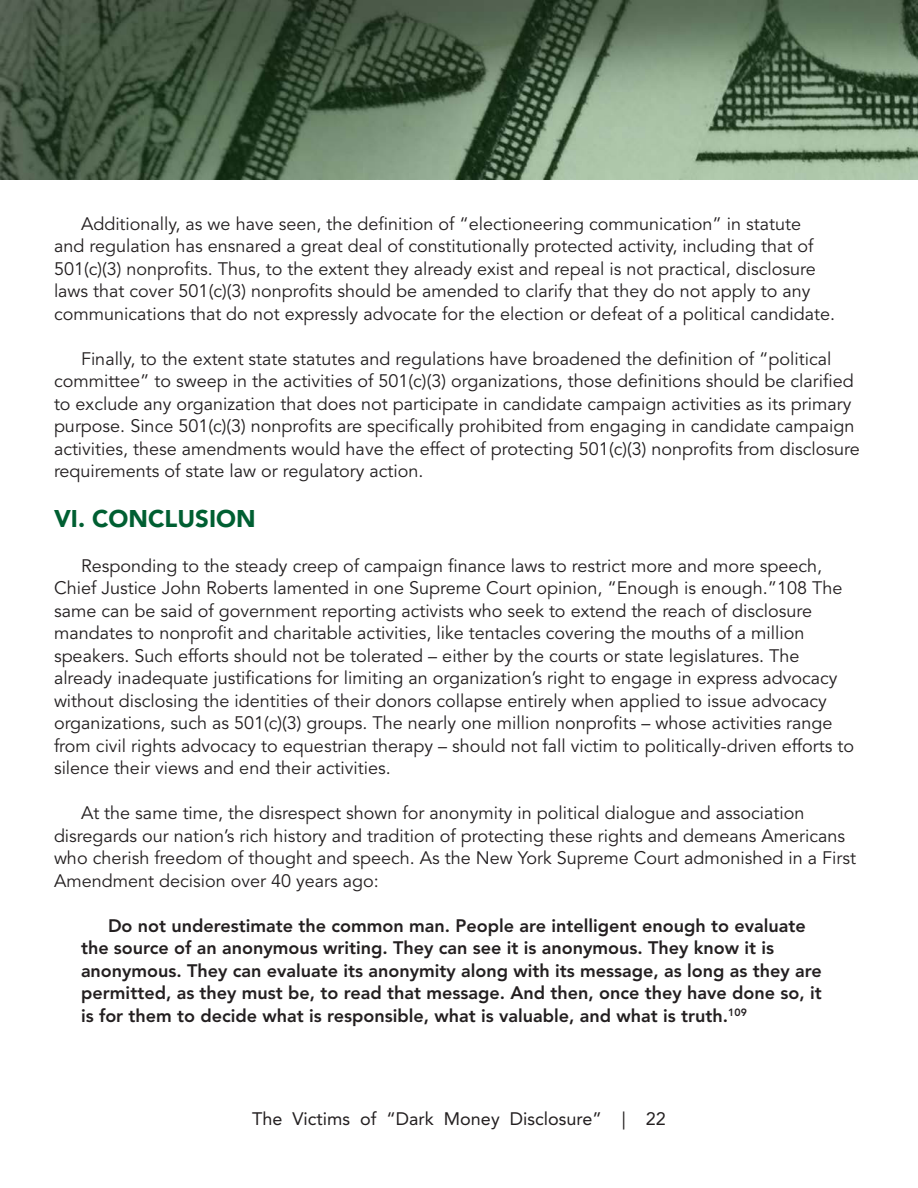
<style>
.page{position:relative;width:918px;height:1188px;background:#fff}
.page>*{position:absolute;margin:0;border:0;box-sizing:border-box;transform-origin:0 0}
.SUB_HEADS_BOLD{font:900 24px "Avenir LT Std";color:#005f32}
.Body_TExt{font:18px/22.5px "Avenir LT Std";color:#231f20}
.BOLD_BODY_TEXT{font:800 18px/22.5px "Avenir LT Std";color:#231f20}
.Page_Numbers{font:18px "Avenir LT Std";color:#231f20}
</style>
<div class="page">
<img style="left:0;top:0;width:918px;height:180px">
<p class="Body_TExt" style="left:54px;top:213px;width:783px;text-indent:27px">Additionally, as we have seen, the definition of “electioneering communication” in statute and regulation has ensnared a great deal of constitutionally protected activity, including that of 501(c)(3) nonprofits. Thus, to the extent they already exist and repeal is not practical, disclosure laws that cover 501(c)(3) nonprofits should be amended to clarify that they do not apply to any communications that do not expressly advocate for the election or defeat of a political candidate.</p>
<p class="Body_TExt" style="left:54px;top:348px;width:807px;text-indent:27px">Finally, to the extent state statutes and regulations have broadened the definition of “political committee” to sweep in the activities of 501(c)(3) organizations, those definitions should be clarified to exclude any organization that does not participate in candidate campaign activities as its primary purpose. Since 501(c)(3) nonprofits are specifically prohibited from engaging in candidate campaign activities, these amendments would have the effect of protecting 501(c)(3) nonprofits from disclosure requirements of state law or regulatory action.</p>
<p class="SUB_HEADS_BOLD" style="left:54px;top:504px;width:203px">VI. CONCLUSION</p>
<p class="Body_TExt" style="left:54px;top:555px;width:802px;text-indent:27px">Responding to the steady creep of campaign finance laws to restrict more and more speech, Chief Justice John Roberts lamented in one Supreme Court opinion, “Enough is enough.”108 The same can be said of government reporting activists who seek to extend the reach of disclosure mandates to nonprofit and charitable activities, like tentacles covering the mouths of a million speakers. Such efforts should not be tolerated – either by the courts or state legislatures. The already inadequate justifications for limiting an organization’s right to engage in express advocacy without disclosing the identities of their donors collapse entirely when applied to issue advocacy organizations, such as 501(c)(3) groups. The nearly one million nonprofits – whose activities range from civil rights advocacy to equestrian therapy – should not fall victim to politically-driven efforts to silence their views and end their activities.</p>
<p class="Body_TExt" style="left:54px;top:802px;width:804px;text-indent:27px">At the same time, the disrespect shown for anonymity in political dialogue and association disregards our nation’s rich history and tradition of protecting these rights and demeans Americans who cherish freedom of thought and speech. As the New York Supreme Court admonished in a First Amendment decision over 40 years ago:</p>
<p class="BOLD_BODY_TEXT" style="left:81px;top:914px;width:742px;text-indent:27px">Do not underestimate the common man. People are intelligent enough to evaluate the source of an anonymous writing. They can see it is anonymous. They know it is anonymous. They can evaluate its anonymity along with its message, as long as they are permitted, as they must be, to read that message. And then, once they have done so, it is for them to decide what is responsible, what is valuable, and what is truth.<sup>109</sup></p>
<p class="Page_Numbers" style="left:252px;top:1108px;width:415px">The Victims of “Dark Money Disclosure” | 22</p>
</div>
